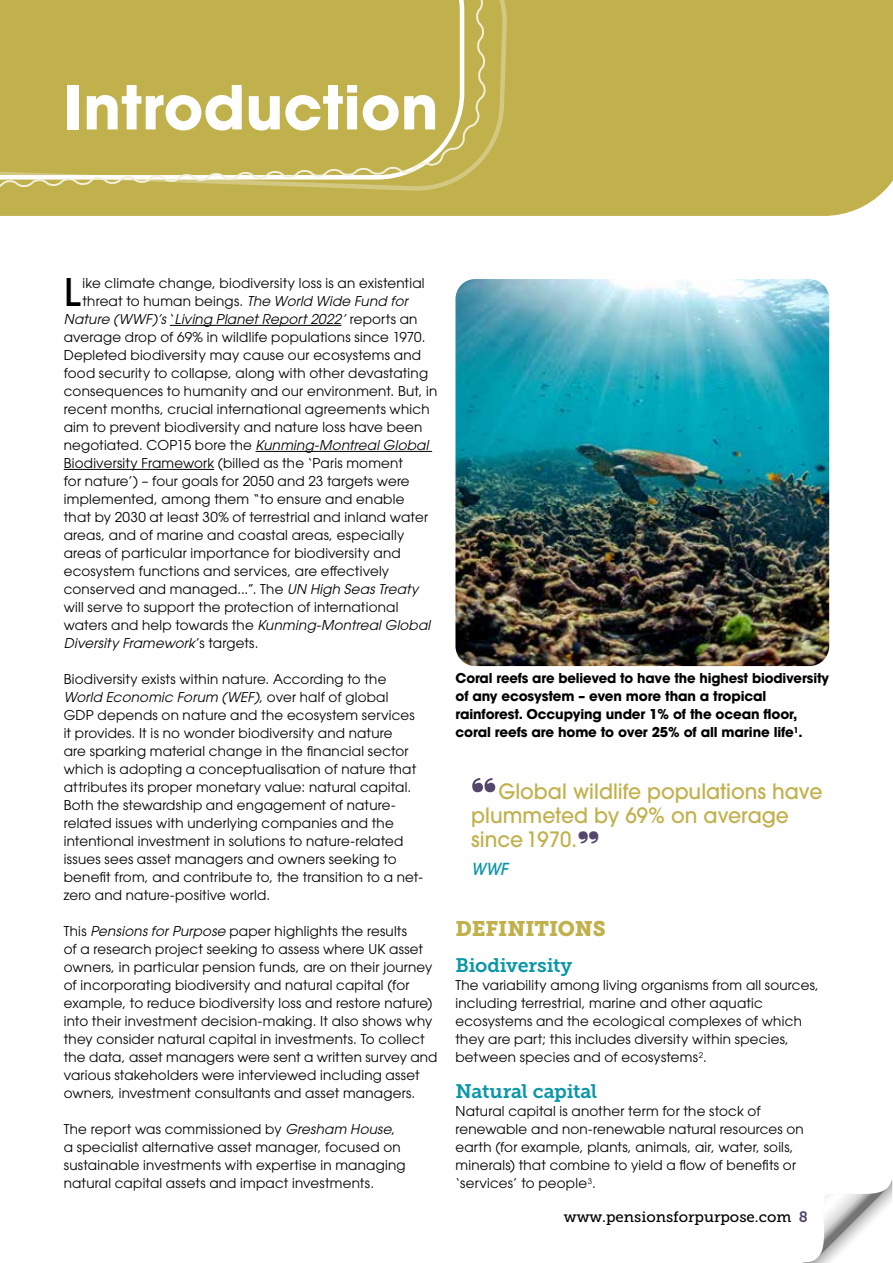
<style>
.page{position:relative;width:893px;height:1263px;background:#fff}
.page>*{position:absolute;margin:0;border:0;box-sizing:border-box;transform-origin:0 0}
.t1{font:700 60px "ITC Avant Garde Pro";color:#fff}
.t2{font:900 52.5px "Blenny";color:#54456b}
.t3{font:500 37.8px "ITC Avant Garde Pro";color:#000}
.t4{font:500 21px/24px "ITC Avant Garde Pro";color:#c0b14c}
.t5{font:21px "Museo Slab 900";letter-spacing:-.005em;color:#c0b14c}
.t6{font:19.5px "Museo Slab 700";letter-spacing:-.01em;color:#0997a7}
.t7{font:italic 500 16.5px "ITC Avant Garde Pro";color:#0997a7}
.t8{font:15px "Museo Slab 500";color:#000}
.t9{font:13.5px/18px "ITC Avant Garde Pro";letter-spacing:.015em;color:#000}
.t10{font:700 13.5px/18px "ITC Avant Garde Pro";letter-spacing:-.01em;color:#000}
.t11{font:italic 13.5px "ITC Avant Garde Pro";color:#000}
.t12{font:13.5px "ITC Avant Garde Pro";letter-spacing:-.01em;color:#000}
.s1{font-style:italic}
.s2{font-style:normal}
.s3{font-family:"Blenny";font-weight:900;font-size:45px;color:#54456b}
.s4{font-family:"Museo Slab 700";color:#54456b}
</style>
<div class="page">
<div style="left:0;top:0;width:893px;height:216px;background:#c0b14c"></div>
<img style="left:455px;top:279px;width:374px;height:387px">
<hr style="left:170px;top:325px;width:171px;height:1px;background:#000">
<hr style="left:256px;top:451px;width:176px;height:1px;background:#000">
<hr style="left:64px;top:469px;width:150px;height:1px;background:#000">
<svg style="left:488px;top:0;width:23px;height:195px;background:#c2b454"></svg>
<div style="left:0;top:0;width:488px;height:198px;background:#c0b14c"></div>
<svg style="left:802px;top:1180px;width:90px;height:83px"></svg>
<h1 class="t1" style="left:64px;top:67px;width:376px">Introduction</h1>
<h3 class="t3" style="left:64px;top:268px;width:18px">L</h3>
<p class="t9" style="left:82px;top:274px;width:344px">ike climate change, biodiversity loss is an existential</p>
<p class="t9" style="left:82px;top:292px;width:330px">threat to human beings. <span class="s1">The World Wide Fundfor</span></p>
<p class="t11" style="left:64px;top:311px;width:355px">Nature (WWF)’s <span class="s2">‘</span> Living PlanetReport2022’<span class="s2">r e p o r t s a n</span></p>
<p class="t9" style="left:64px;top:328px;width:363px">average drop of 69% in wildlife populations since 1970.</p>
<p class="t9" style="left:64px;top:346px;width:359px">Depleted biodiversity may cause our ecosystems and</p>
<p class="t9" style="left:64px;top:364px;width:366px">food security to collapse, along with other devastating</p>
<p class="t9" style="left:64px;top:382px;width:375px">consequences to humanity and our environment. But, in</p>
<p class="t9" style="left:64px;top:400px;width:367px">recent months, crucial international agreements which</p>
<p class="t9" style="left:64px;top:418px;width:360px">aim to prevent biodiversity and nature loss have been</p>
<p class="t9" style="left:64px;top:436px;width:369px">negotiated. COP15 bore the <span class="s1">Kunming-Montreal Global</span></p>
<p class="t9" style="left:64px;top:454px;width:341px">Biodiversity Framework (billed as the ‘Paris moment</p>
<p class="t9" style="left:64px;top:472px;width:347px">for nature’) – four goals for 2050 and 23 targets were</p>
<p class="t9" style="left:64px;top:490px;width:342px">implemented, among them “to ensure and enable</p>
<p class="t9" style="left:64px;top:508px;width:366px">that by 2030 at least 30% of terrestrial and inland water</p>
<p class="t9" style="left:64px;top:526px;width:342px">areas, and of marine and coastal areas, especially</p>
<p class="t9" style="left:64px;top:544px;width:338px">areas of particular importance for biodiversity and</p>
<p class="t9" style="left:64px;top:562px;width:327px">ecosystem functions and services, are effectively</p>
<p class="t9" style="left:64px;top:580px;width:359px">conserved and managed...”. The <span class="s1">UN High SeasTreaty</span></p>
<p class="t9" style="left:64px;top:598px;width:336px">will serve to support the protection of international</p>
<p class="t12" style="left:64px;top:617px;width:371px">wa te rs a n d h e l p towa rd s t h e <span class="s1">Kunming-MontrealGlobal</span></p>
<p class="t11" style="left:64px;top:635px;width:196px">Diversity Framework<span class="s2">’ s t a rg e t s .</span></p>
<p class="t9" style="left:64px;top:670px;width:361px">Biodiversity exists within nature. According to the <span class="s1">World Economic Forum (WEF)</span>, ove r h a l f o f g l o b a l<br>GDP depends on nature and the ecosystem services it provides. It is no wonder biodiversity and nature<br>are sparking material change in the financial sector which is adopting a conceptualisation of nature that attributes its proper monetary value: natural capital.<br>Both the stewardship and engagement of nature&shy;related issues with underlying companies and the intentional investment in solutions to nature-related issues sees asset managers and owners seeking to benefit from, and contribute to, the transition to a net&shy;zero and nature-positive world.</p>
<p class="t9" style="left:64px;top:922px;width:375px">This <span class="s1">PensionsforPurpose</span> paper highlights the results<br>of a research project seeking to assess where UK asset owners, in particular pension funds, are on their journey of incorporating biodiversity and natural capital (for example, to reduce biodiversity loss and restore nature) into their investment decision-making. It also shows why they consider natural capital in investments. To collect the data, asset managers were sent a written survey and various stakeholders were interviewed including asset owners, investment consultants and asset managers.</p>
<p class="t9" style="left:64px;top:1120px;width:343px">The report was commissioned by <span class="s1">Gresham House</span>, a specialist alternative asset manager, focused on sustainable investments with expertise in managing natural capital assets and impact investments.</p>
<p class="t10" style="left:455px;top:669px;width:375px">Coral reefs are believed to have the highest biodiversity of any ecosystem – even more than a tropical rainforest. Occupying under 1% of the ocean floor, coral reefs are home to over 25% of all marine life<sup>1</sup>.</p>
<h2 class="t2" style="left:471px;top:765px;width:27px">“</h2>
<h3 class="t4" style="left:471px;top:779px;width:353px;text-indent:27px">Global wildlife populations have plummeted by 69% on average since 1970.<span class="s3">”</span></h3>
<p class="t7" style="left:471px;top:858px;width:42px">WWF</p>
<h3 class="t5" style="left:455px;top:916px;width:152px">DEFINITIONS</h3>
<h3 class="t6" style="left:455px;top:954px;width:118px">Biodiversity</h3>
<p class="t9" style="left:455px;top:976px;width:365px">The variability among living organisms from all sources, including terrestrial, marine and other aquatic ecosystems and the ecological complexes of which they are part; this includes diversity within species, between species and of ecosystems<sup>2</sup>.</p>
<h3 class="t6" style="left:455px;top:1080px;width:143px">Natural capital</h3>
<p class="t9" style="left:455px;top:1102px;width:350px">Natural capital is another term for the stock of renewable and non-renewable natural resources on earth (for example, plants, animals, air, water, soils, minerals) that combine to yield a flow of benefits or ‘services’ to people<sup>3</sup>.</p>
<p class="t8" style="left:564px;top:1208px;width:246px">www.pensionsforpurpose.com <span class="s4">8</span></p>
</div>
